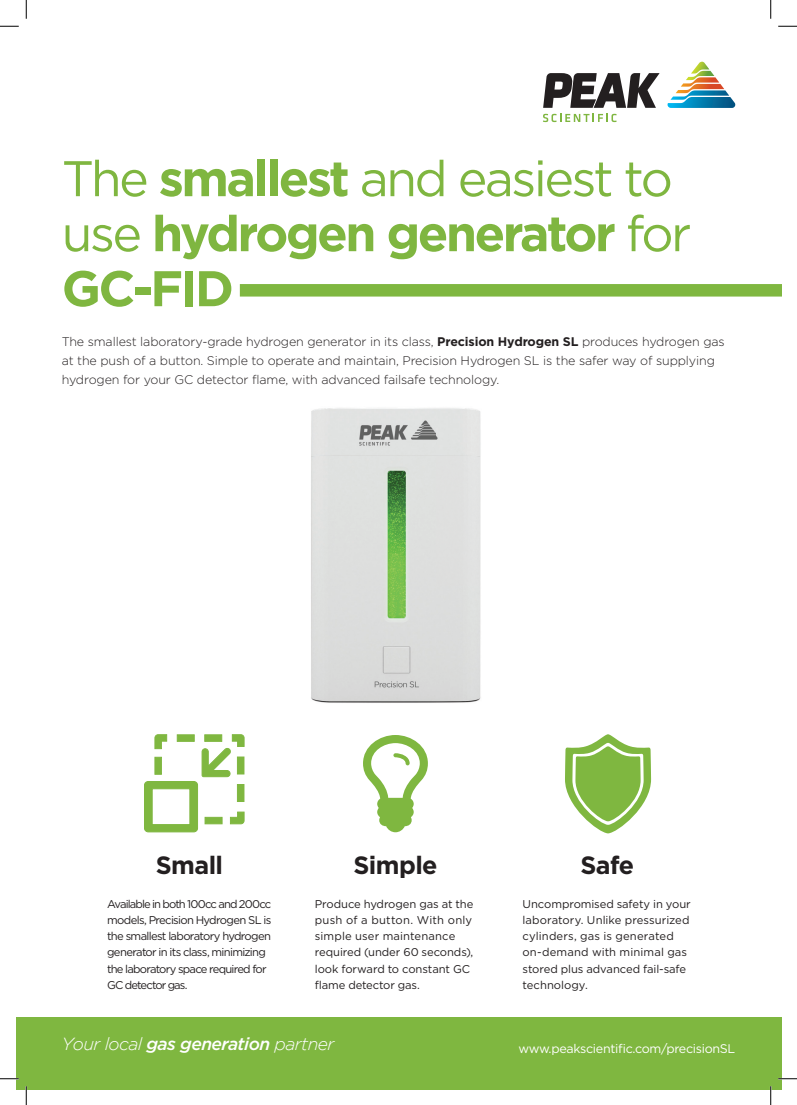
<style>
.page{position:relative;width:797px;height:1105px;background:#fff}
.page>*{position:absolute;margin:0;border:0;box-sizing:border-box;transform-origin:0 0}
.t1{font:700 50px/55px "Gotham";letter-spacing:-.05em;color:#7fb640}
.t2{font:700 25px "Gotham";letter-spacing:-.025em;color:#231f20}
.t3{font:italic 300 17.5px "Gotham";letter-spacing:-.03em;color:#fff}
.t4{font:300 12.5px/18.8px "Gotham";letter-spacing:-.01em;color:#231f20}
.t5{font:12.5px "Gotham";letter-spacing:-.025em;color:#fff}
.t6{font:11.25px/16.2px "Gotham";letter-spacing:-.015em;color:#231f20}
.t7{font:11.25px/16.2px "Gotham";letter-spacing:-.065em;color:#231f20}
.s1{font-weight:400}
.s2{font-weight:700}
.s3{font-weight:500}
</style>
<div class="page">
<img style="left:147px;top:284px;width:505px;height:550px">
<svg style="left:543px;top:73px;width:116px;height:35px"></svg>
<svg style="left:543px;top:114px;width:73px;height:8px"></svg>
<svg style="left:667px;top:62px;width:68px;height:46px"></svg>
<div style="left:16px;top:1017px;width:765px;height:72px;background:#7fb740"></div>
<div style="left:240px;top:284px;width:541px;height:13px;background:#7fb740"></div>
<svg style="left:363px;top:735px;width:65px;height:97px"></svg>
<svg style="left:144px;top:734px;width:100px;height:98px"></svg>
<svg style="left:565px;top:734px;width:86px;height:99px"></svg>
<svg style="left:0;top:25px;width:19px;height:2px"></svg>
<svg style="left:778px;top:25px;width:19px;height:2px"></svg>
<svg style="left:0;top:1078px;width:19px;height:1px"></svg>
<svg style="left:778px;top:1078px;width:19px;height:1px"></svg>
<svg style="left:25px;top:0;width:2px;height:19px"></svg>
<svg style="left:25px;top:1086px;width:2px;height:19px"></svg>
<svg style="left:770px;top:0;width:1px;height:19px"></svg>
<svg style="left:770px;top:1086px;width:1px;height:19px"></svg>
<h1 class="t1" style="left:62px;top:150px;width:631px"><span class="s1">The</span> smallest <span class="s1">and easiest to use</span> hydrogen generator <span class="s1">for<br></span>GC-FID</h1>
<p class="t4" style="left:62px;top:332px;width:664px">The smallest laboratory-grade hydrogen generator in its class, <span class="s2">Precision Hydrogen SL</span> produces hydrogen gas at the push of a button. Simple to operate and maintain, Precision Hydrogen SL is the safer way of supplying hydrogen for your GC detector flame, with advanced failsafe technology.</p>
<h2 class="t2" style="left:156px;top:850px;width:69px">Small</h2>
<p class="t7" style="left:107px;top:895px;width:166px">Available in both 100cc and 200cc models, Precision Hydrogen SL is the smallest laboratory hydrogen generator in its class, minimizing the laboratory space required for<br>GC detector gas.</p>
<h2 class="t2" style="left:353px;top:850px;width:86px">Simple</h2>
<p class="t6" style="left:315px;top:895px;width:160px">Produce hydrogen gas at the push of a button. With only simple user maintenance required (under 60 seconds), look forward to constant GC flame detector gas.</p>
<h2 class="t2" style="left:580px;top:850px;width:55px">Safe</h2>
<p class="t6" style="left:522px;top:895px;width:170px">Uncompromised safety in your laboratory. Unlike pressurized cylinders, gas is generated on-demand with minimal gas stored plus advanced fail-safe technology.</p>
<h3 class="t3" style="left:62px;top:1034px;width:274px">Your local <span class="s3">gas generation</span> partner</h3>
<p class="t5" style="left:518px;top:1041px;width:218px">www.peakscientific.com/precisionSL</p>
</div>
